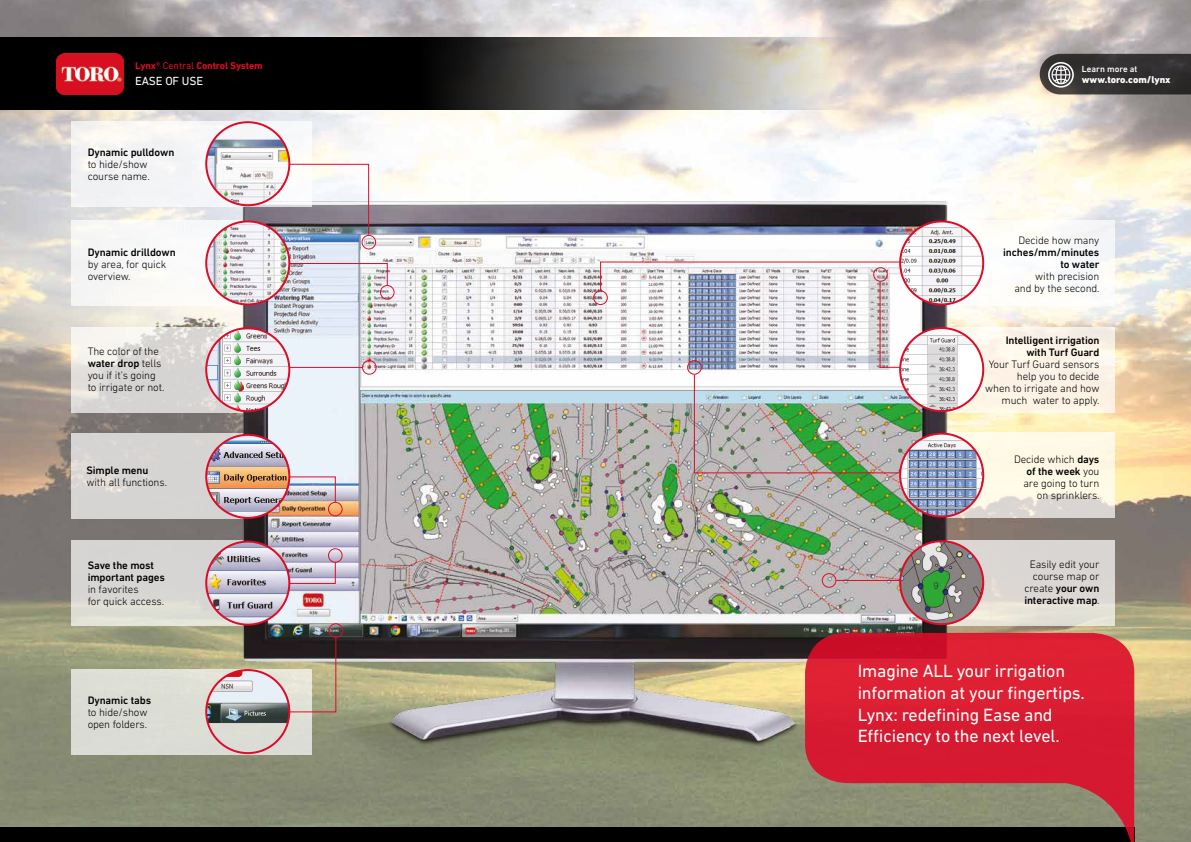
<style>
.page{position:relative;width:1191px;height:842px;background:#fff}
.page>*{position:absolute;margin:0;border:0;box-sizing:border-box;transform-origin:0 0}
.t1{font:18px/21.6px "DIN Next LT Pro";letter-spacing:-.01em;color:#fff}
.t2{font:12px "DIN Next LT Pro";letter-spacing:-.01em;color:#fff}
.t3{font:300 11px/12px "DIN Next LT Pro";letter-spacing:-.01em;color:#000}
.t4{font:500 11px/12px "DIN Next LT Pro";letter-spacing:-.01em;color:#000;text-align:right}
.t5{font:700 10px "DIN Next LT Pro";letter-spacing:-.01em;color:#dd0c29}
.t6{font:800 10px "DIN Next LT Pro";color:#fff}
.t7{font:500 9px "DIN Next LT Pro";color:#fff}
.s1{font-weight:400}
.s2{font-weight:500}
</style>
<div class="page">
<img style="left:0;top:0;width:1191px;height:842px">
<div style="left:874px;top:327px;width:240px;height:85px;background:#fdf2e5"></div>
<div style="left:874px;top:540px;width:240px;height:85px;background:linear-gradient(to bottom,#d5d0d1,#e6e1d6)"></div>
<div style="left:72px;top:434px;width:240px;height:85px;background:#d5d4d3"></div>
<svg style="left:0;top:37px;width:852px;height:73px"></svg>
<img style="left:57px;top:53px;width:66px;height:42px">
<div style="left:0;top:827px;width:1134px;height:15px;background:#000"></div>
<div style="left:72px;top:220px;width:240px;height:85px;background:#f8f8f7"></div>
<div style="left:874px;top:220px;width:240px;height:85px;background:#fff"></div>
<svg style="left:72px;top:327px;width:150px;height:85px;fill:#d8d5d4"></svg>
<svg style="left:967px;top:433px;width:147px;height:85px;fill:#fef9e5"></svg>
<div style="left:72px;top:541px;width:240px;height:85px;background:linear-gradient(to bottom,#d2d0d2,#e0dfd5)"></div>
<img style="left:222px;top:196px;width:745px;height:612px">
<div style="left:380px;top:285px;width:14px;height:15px;border:1px solid #dd0c29;border-radius:50%"></div>
<svg style="left:281px;top:262px;width:107px;height:25px"></svg>
<div style="left:593px;top:290px;width:15px;height:15px;border:1px solid #dd0c29;border-radius:50%"></div>
<div style="left:362px;top:360px;width:14px;height:15px;border:1px solid #dd0c29;border-radius:50%"></div>
<hr style="left:225px;top:367px;width:137px;height:1px;background:#dd0c29">
<div style="left:328px;top:502px;width:14px;height:14px;border:1px solid #dd0c29;border-radius:50%"></div>
<svg style="left:280px;top:476px;width:56px;height:27px"></svg>
<div style="left:687px;top:360px;width:14px;height:15px;border:1px solid #dd0c29;border-radius:50%"></div>
<img style="left:693px;top:374px;width:287px;height:100px">
<img style="left:206px;top:221px;width:83px;height:83px;border-radius:42px">
<div style="left:205px;top:220px;width:85px;height:85px;border:2px solid #dd0c29;border-radius:50%"></div>
<img style="left:206px;top:328px;width:83px;height:83px;border-radius:42px">
<div style="left:205px;top:327px;width:85px;height:85px;border:2px solid #dd0c29;border-radius:50%"></div>
<img style="left:206px;top:435px;width:83px;height:83px;border-radius:42px">
<div style="left:205px;top:434px;width:85px;height:85px;border:2px solid #dd0c29;border-radius:50%"></div>
<img style="left:900px;top:221px;width:83px;height:83px;border-radius:42px">
<div style="left:899px;top:220px;width:85px;height:85px;border:2px solid #dd0c29;border-radius:50%"></div>
<img style="left:900px;top:434px;width:83px;height:83px;border-radius:42px">
<div style="left:899px;top:433px;width:85px;height:85px;border:2px solid #dd0c29;border-radius:50%"></div>
<div style="left:821px;top:573px;width:15px;height:15px;border:1px solid #dd0c29;border-radius:50%"></div>
<hr style="left:836px;top:580px;width:116px;height:1px;background:#dd0c29">
<img style="left:900px;top:541px;width:83px;height:83px;border-radius:42px">
<div style="left:899px;top:540px;width:85px;height:85px;border:2px solid #dd0c29;border-radius:50%"></div>
<div style="left:328px;top:548px;width:14px;height:15px;border:1px solid #dd0c29;border-radius:50%"></div>
<svg style="left:283px;top:561px;width:53px;height:23px"></svg>
<img style="left:206px;top:542px;width:83px;height:83px;border-radius:42px">
<div style="left:205px;top:541px;width:85px;height:85px;border:2px solid #dd0c29;border-radius:50%"></div>
<svg style="left:805px;top:633px;width:329px;height:209px"></svg>
<img style="left:599px;top:261px;width:354px;height:107px">
<img style="left:900px;top:328px;width:83px;height:83px;border-radius:42px">
<div style="left:899px;top:327px;width:85px;height:85px;border:2px solid #dd0c29;border-radius:50%"></div>
<svg style="left:1039px;top:54px;width:152px;height:40px"></svg>
<div style="left:72px;top:121px;width:240px;height:85px;background:#f4f5f5"></div>
<div style="left:361px;top:235px;width:15px;height:14px;border:1px solid #dd0c29;border-radius:50%"></div>
<img style="left:224px;top:163px;width:146px;height:73px">
<img style="left:206px;top:140px;width:83px;height:65px">
<div style="left:205px;top:121px;width:85px;height:85px;border:2px solid #dd0c29;border-radius:50%"></div>
<div style="left:72px;top:669px;width:240px;height:85px;background:#dbddd5"></div>
<div style="left:328px;top:623px;width:15px;height:15px;border:1px solid #dd0c29;border-radius:50%"></div>
<svg style="left:225px;top:637px;width:112px;height:76px"></svg>
<img style="left:206px;top:670px;width:83px;height:53px">
<div style="left:205px;top:669px;width:85px;height:85px;border:2px solid #dd0c29;border-radius:50%"></div>
<p class="t5" style="left:135px;top:60px;width:129px">Lynx<span class="s1">® Central</span> Control System</p>
<p class="t2" style="left:135px;top:74px;width:70px">EASE OF USE</p>
<p class="t4" style="left:88px;top:147px;width:88px">Dynamic pulldown</p>
<p class="t3" style="left:88px;top:159px;width:64px">to hide/show course name.</p>
<p class="t4" style="left:88px;top:246px;width:90px">Dynamic drilldown</p>
<p class="t3" style="left:88px;top:258px;width:80px">by area, for quick overview.</p>
<p class="t3" style="left:88px;top:345px;width:78px">The color of the <span class="s2">water drop</span> tells you if it’s going to irrigate or not.</p>
<p class="t4" style="left:86px;top:464px;width:64px">Simple menu</p>
<p class="t3" style="left:86px;top:476px;width:82px">with all functions.</p>
<p class="t4" style="left:88px;top:559px;width:79px;text-align:left">Save the most important pages</p>
<p class="t3" style="left:88px;top:583px;width:78px">in favorites<br>for quick access.</p>
<p class="t4" style="left:88px;top:694px;width:65px">Dynamic tabs</p>
<p class="t3" style="left:88px;top:706px;width:61px">to hide/show open folders.</p>
<p class="t7" style="left:1082px;top:63px;width:57px">Learn more at</p>
<p class="t6" style="left:1082px;top:73px;width:90px">www.toro.com/lynx</p>
<p class="t3" style="left:1018px;top:234px;width:82px">Decide how many</p>
<p class="t4" style="left:1003px;top:246px;width:98px">inches/mm/minutes to water</p>
<p class="t3" style="left:1014px;top:270px;width:87px;text-align:right">with precision<br>and by the second.</p>
<p class="t4" style="left:1005px;top:334px;width:95px">Intelligent irrigation with Turf Guard</p>
<p class="t3" style="left:985px;top:358px;width:116px;text-align:right">Your Turf Guard sensors help you to decide<br>when to irrigate and how much water to apply.</p>
<p class="t3" style="left:1014px;top:453px;width:87px;text-align:right">Decide which <span class="s2">days of the week</span> you are going to turn on sprinklers.</p>
<p class="t3" style="left:1024px;top:558px;width:77px;text-align:right">Easily edit your course map or create <span class="s2">your own interactive map</span>.</p>
<h1 class="t1" style="left:857px;top:660px;width:228px">Imagine ALL your irrigation information at your fingertips.<br>Lynx: redefining Ease and<br>Efficiency to the next level.</h1>
</div>
